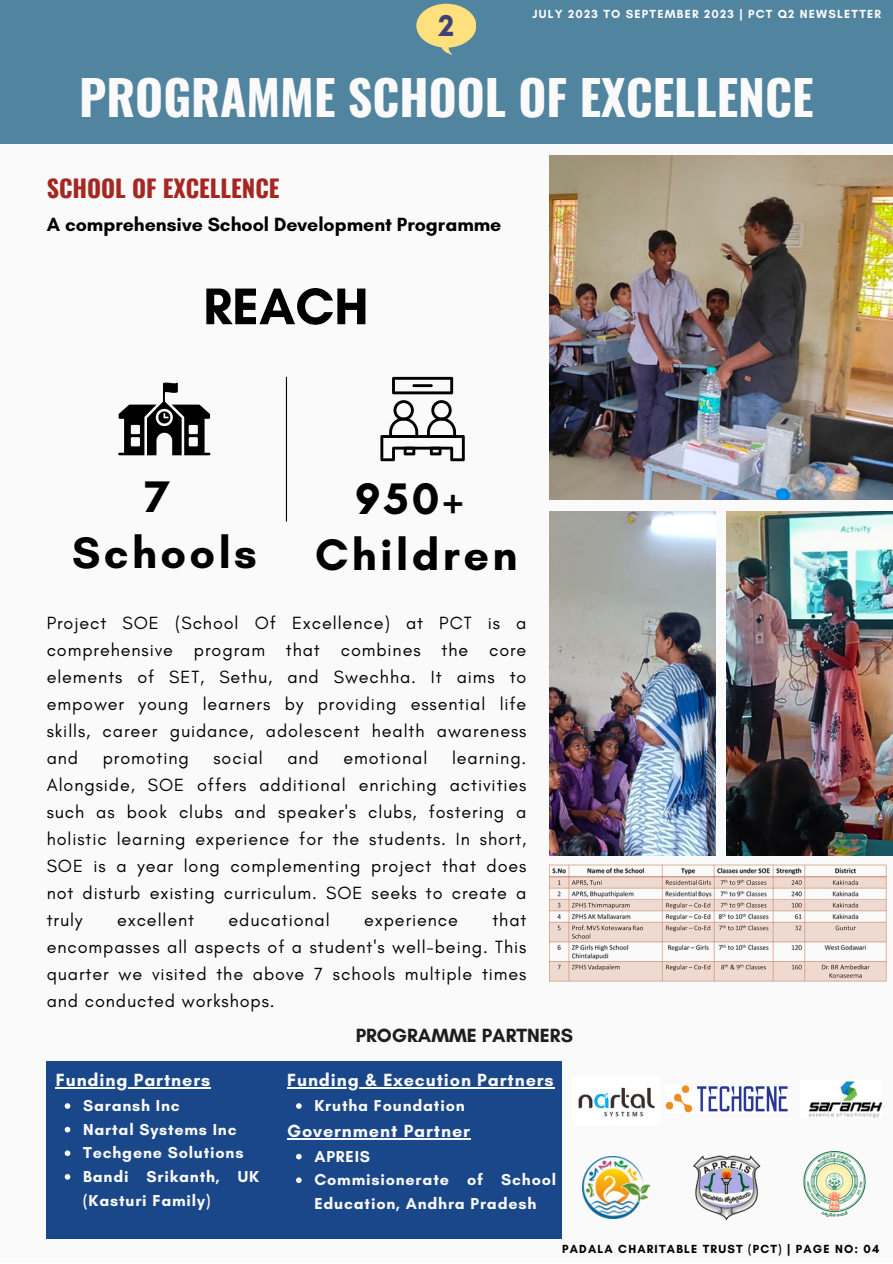
<style>
.page{position:relative;width:893px;height:1264px;background:#fff}
.page>*{position:absolute;margin:0;border:0;box-sizing:border-box;transform-origin:0 0}
.t1{font:700 52.5px "Glacial Indifference";color:#000}
.t2{font:700 48px "Oswald";color:#fafafa}
.t3{font:700 45px "Glacial Indifference";letter-spacing:.075em;color:#000}
.t4{font:700 30.6px "Glacial Indifference";color:#3d4176}
.t5{font:700 24px "Oswald";color:#a62722}
.t6{font:700 19.5px "Glacial Indifference";color:#000}
.t7{font:700 19.5px "Glacial Indifference";color:#1d1d1b}
.t8{font:18px/27px "Glacial Indifference";letter-spacing:.05em;color:#000;text-align:justify}
.t9{font:700 18px "Glacial Indifference";letter-spacing:.05em;color:#fafafa}
.t10{font:700 16.2px/23.5px "Glacial Indifference";letter-spacing:.05em;color:#fafafa}
.t11{font:700 12px "Glacial Indifference";letter-spacing:.1em;color:#fafafa}
.t12{font:700 12px "Glacial Indifference";letter-spacing:.1em;color:#000}
</style>
<div class="page">
<div style="left:0;top:0;width:892px;height:1262px;background:#fafafa"></div>
<img style="left:549px;top:155px;width:343px;height:345px">
<img style="left:726px;top:511px;width:166px;height:344px">
<img style="left:549px;top:511px;width:166px;height:344px">
<div style="left:47px;top:1060px;width:514px;height:178px;background:#1a4789"></div>
<div style="left:0;top:0;width:892px;height:143px;background:#51849f"></div>
<svg style="left:416px;top:4px;width:60px;height:51px"></svg>
<hr style="left:286px;top:377px;width:1px;height:144px;background:#000">
<svg style="left:380px;top:400px;width:84px;height:61px"></svg>
<svg style="left:392px;top:377px;width:61px;height:17px"></svg>
<hr style="left:412px;top:384px;width:21px;height:3px;background:#000">
<svg style="left:118px;top:382px;width:92px;height:73px"></svg>
<img style="left:665px;top:1085px;width:122px;height:27px">
<img style="left:808px;top:1081px;width:73px;height:36px">
<img style="left:578px;top:1087px;width:77px;height:30px">
<img style="left:582px;top:1156px;width:68px;height:61px">
<img style="left:693px;top:1155px;width:68px;height:66px">
<img style="left:550px;top:864px;width:336px;height:118px">
<img style="left:803px;top:1151px;width:62px;height:66px">
<svg style="left:65px;top:1103px;width:5px;height:5px"></svg>
<svg style="left:65px;top:1126px;width:5px;height:6px"></svg>
<svg style="left:65px;top:1150px;width:5px;height:6px"></svg>
<svg style="left:65px;top:1174px;width:5px;height:5px"></svg>
<hr style="left:56px;top:1087px;width:155px;height:1px;background:#fafafa">
<svg style="left:296px;top:1103px;width:5px;height:5px"></svg>
<svg style="left:296px;top:1153px;width:5px;height:6px"></svg>
<svg style="left:296px;top:1177px;width:5px;height:5px"></svg>
<hr style="left:297px;top:1087px;width:257px;height:1px;background:#fafafa">
<hr style="left:287px;top:1138px;width:184px;height:1px;background:#fafafa">
<p class="t4" style="left:438px;top:7px;width:17px">2</p>
<p class="t11" style="left:532px;top:7px;width:350px">JULY 2023 TO SEPTEMBER 2023 | PCT Q2 NEWSLETTER</p>
<p class="t2" style="left:79px;top:60px;width:736px">PROGRAMME SCHOOL OF EXCELLENCE</p>
<p class="t5" style="left:47px;top:169px;width:234px">SCHOOL OF EXCELLENCE</p>
<p class="t6" style="left:47px;top:212px;width:456px">A comprehensive School Development Programme</p>
<p class="t1" style="left:203px;top:274px;width:167px">REACH</p>
<p class="t3" style="left:145px;top:469px;width:26px">7</p>
<p class="t3" style="left:72px;top:525px;width:186px">Schools</p>
<p class="t3" style="left:355px;top:471px;width:109px">950+</p>
<p class="t3" style="left:315px;top:527px;width:204px">Children</p>
<p class="t8" style="left:47px;top:609px;width:481px">Project SOE (School Of Excellence) at PCT is a comprehensive program that combines the core elements of SET, Sethu, and Swechha. It aims to empower young learners by providing essential life skills, career guidance, adolescent health awareness and</p>
<p class="t8" style="left:47px;top:744px;width:481px;text-indent:405px">learning.<br>Alongside, SOE offers additional enriching activities such as book clubs and speaker's clubs, fostering a holistic learning experience for the students. In short, SOE is a year long complementing project that does not disturb existing curriculum. SOE seeks to create a truly</p>
<p class="t8" style="left:103px;top:744px;width:88px">promoting</p>
<p class="t8" style="left:213px;top:744px;width:51px">social</p>
<p class="t8" style="left:287px;top:744px;width:33px">and</p>
<p class="t8" style="left:343px;top:744px;width:85px">emotional</p>
<p class="t8" style="left:47px;top:906px;width:481px;text-indent:446px">that encompasses all aspects of a student's well-being. This quarter we visited the above 7 schools multiple times and conducted workshops.</p>
<p class="t8" style="left:117px;top:906px;width:79px">excellent</p>
<p class="t8" style="left:228px;top:906px;width:103px">educational</p>
<p class="t8" style="left:364px;top:906px;width:95px">experience</p>
<p class="t9" style="left:56px;top:1069px;width:156px">Funding Partners</p>
<p class="t10" style="left:83px;top:1093px;width:98px">Saransh Inc</p>
<p class="t10" style="left:83px;top:1117px;width:155px">Nartal Systems Inc</p>
<p class="t10" style="left:83px;top:1140px;width:162px">Techgene Solutions</p>
<p class="t10" style="left:83px;top:1164px;width:177px">Bandi Srikanth, UK (Kasturi Family)</p>
<p class="t7" style="left:355px;top:1023px;width:219px">PROGRAMME PARTNERS</p>
<p class="t9" style="left:287px;top:1069px;width:268px">Funding &amp; Execution Partners</p>
<p class="t9" style="left:287px;top:1119px;width:184px">Government Partner</p>
<p class="t10" style="left:314px;top:1093px;width:152px">Krutha Foundation</p>
<p class="t10" style="left:314px;top:1144px;width:57px">APREIS</p>
<p class="t10" style="left:314px;top:1167px;width:243px">Commisionerate of School<br>Education, Andhra Pradesh</p>
<p class="t12" style="left:562px;top:1241px;width:319px">PADALA CHARITABLE TRUST (PCT) | PAGE NO: 04</p>
</div>
